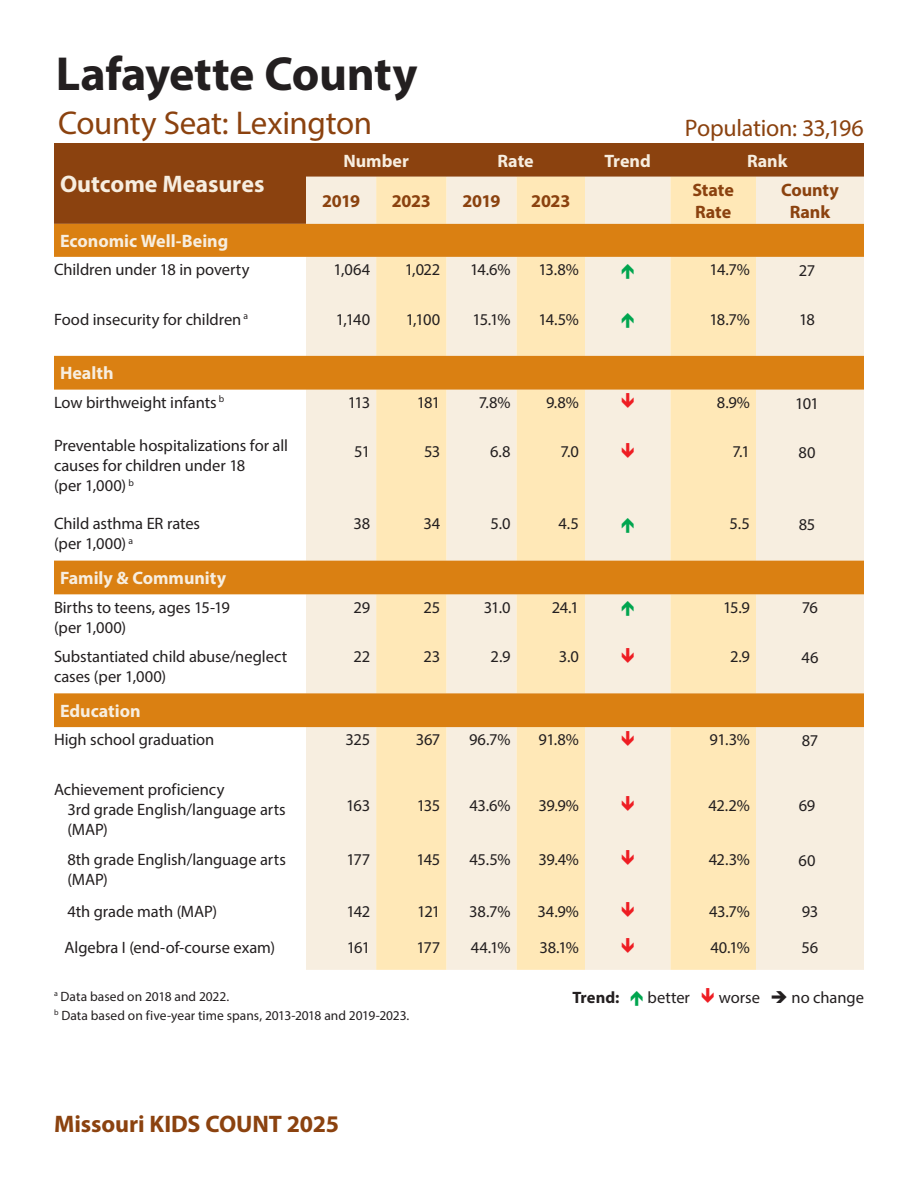
<style>
.page{position:relative;width:918px;height:1188px;background:#fff}
.page>*{position:absolute;margin:0;border:0;box-sizing:border-box;transform-origin:0 0}
.County_Name__TOC{font:700 48px "Myriad Pro";letter-spacing:-.01em;color:#231f20}
.County_Seat{font:33px "Myriad Pro";letter-spacing:-.01em;color:#8b420f}
.Page_subtitle{font:700 24px "Myriad Pro";letter-spacing:-.005em;color:#8b420f}
.t1{font:24px "Myriad Pro";letter-spacing:-.01em;color:#8b420f}
.Head{font:700 24px "Myriad Pro";color:#f7eee0}
.Domain_name{font:700 18px "Myriad Pro";color:#f7eee0}
.Column_subhead{font:700 18px/21.6px "Myriad Pro";letter-spacing:-.01em;color:#8b420f}
.Column_subhead-2{font:700 18px "Myriad Pro";color:#f7eee0}
.Row_head{font:16.5px/19.8px "Myriad Pro";letter-spacing:-.005em;color:#231f20}
.Numbers{font:16.5px "Myriad Pro";letter-spacing:-.03em;color:#231f20}
.t2{font:700 16.5px "Myriad Pro";color:#231f20}
.Footnote{font:13.5px "Myriad Pro";color:#231f20}
</style>
<div class="page">
<div style="left:54px;top:143px;width:810px;height:81px;background:#8b420f"></div>
<div style="left:306px;top:177px;width:558px;height:793px;background:#f7eee0"></div>
<svg style="left:376px;top:177px;width:380px;height:793px;background:#fbeac7"></svg>
<svg style="left:54px;top:224px;width:810px;height:503px"></svg>
<svg style="left:622px;top:263px;width:12px;height:15px"></svg>
<svg style="left:622px;top:313px;width:12px;height:15px"></svg>
<svg style="left:622px;top:393px;width:12px;height:15px"></svg>
<svg style="left:622px;top:443px;width:12px;height:15px"></svg>
<svg style="left:622px;top:518px;width:12px;height:15px"></svg>
<svg style="left:622px;top:601px;width:12px;height:15px"></svg>
<svg style="left:622px;top:648px;width:12px;height:15px"></svg>
<svg style="left:622px;top:731px;width:12px;height:15px"></svg>
<svg style="left:622px;top:796px;width:12px;height:15px"></svg>
<svg style="left:622px;top:850px;width:12px;height:15px"></svg>
<svg style="left:622px;top:902px;width:12px;height:15px"></svg>
<svg style="left:622px;top:938px;width:12px;height:15px"></svg>
<p class="County_Name__TOC" style="left:56px;top:42px;width:363px">Lafayette County</p>
<p class="County_Seat" style="left:58px;top:103px;width:316px">County Seat: Lexington</p>
<p class="t1" style="left:685px;top:113px;width:180px">Population: 33,196</p>
<p class="Head" style="left:60px;top:169px;width:206px">Outcome Measures</p>
<p class="Column_subhead-2" style="left:343px;top:149px;width:67px">Number</p>
<p class="Column_subhead-2" style="left:498px;top:149px;width:38px">Rate</p>
<p class="Column_subhead-2" style="left:605px;top:149px;width:48px">Trend</p>
<p class="Column_subhead-2" style="left:747px;top:149px;width:42px">Rank</p>
<p class="Column_subhead" style="left:322px;top:190px;width:40px">2019</p>
<p class="Column_subhead" style="left:392px;top:190px;width:41px">2023</p>
<p class="Column_subhead" style="left:462px;top:190px;width:40px">2019</p>
<p class="Column_subhead" style="left:531px;top:190px;width:41px">2023</p>
<p class="Column_subhead" style="left:692px;top:179px;width:43px">State<br>Rate</p>
<p class="Column_subhead" style="left:781px;top:179px;width:59px;text-align:center">County<br>Rank</p>
<p class="Domain_name" style="left:60px;top:229px;width:170px">Economic Well-Being</p>
<p class="Row_head" style="left:54px;top:260px;width:197px">Children under 18 in poverty</p>
<p class="Numbers" style="left:333px;top:260px;width:38px">1,064</p>
<p class="Numbers" style="left:405px;top:260px;width:37px">1,022</p>
<p class="Numbers" style="left:470px;top:260px;width:42px">14.6%</p>
<p class="Numbers" style="left:538px;top:260px;width:42px">13.8%</p>
<p class="Numbers" style="left:710px;top:260px;width:42px">14.7%</p>
<p class="Numbers" style="left:799px;top:260px;width:18px">27</p>
<p class="Row_head" style="left:54px;top:309px;width:196px">Food insecurity for children <sup>a</sup></p>
<p class="Numbers" style="left:336px;top:309px;width:36px">1,140</p>
<p class="Numbers" style="left:406px;top:309px;width:36px">1,100</p>
<p class="Numbers" style="left:472px;top:309px;width:40px">15.1%</p>
<p class="Numbers" style="left:538px;top:309px;width:42px">14.5%</p>
<p class="Numbers" style="left:709px;top:309px;width:42px">18.7%</p>
<p class="Numbers" style="left:799px;top:310px;width:17px">18</p>
<p class="Domain_name" style="left:60px;top:362px;width:55px">Health</p>
<p class="Row_head" style="left:54px;top:392px;width:172px">Low birthweight infants <sup>b</sup></p>
<p class="Numbers" style="left:348px;top:392px;width:24px">113</p>
<p class="Numbers" style="left:417px;top:392px;width:25px">181</p>
<p class="Numbers" style="left:479px;top:392px;width:33px">7.8%</p>
<p class="Numbers" style="left:546px;top:392px;width:34px">9.8%</p>
<p class="Numbers" style="left:717px;top:392px;width:35px">8.9%</p>
<p class="Numbers" style="left:795px;top:393px;width:25px">101</p>
<p class="Row_head" style="left:54px;top:436px;width:236px">Preventable hospitalizations for all causes for children under 18</p>
<p class="Row_head" style="left:54px;top:475px;width:81px">(per 1,000) <sup>b</sup></p>
<p class="Numbers" style="left:354px;top:442px;width:18px">51</p>
<p class="Numbers" style="left:424px;top:442px;width:18px">53</p>
<p class="Numbers" style="left:490px;top:442px;width:22px">6.8</p>
<p class="Numbers" style="left:560px;top:442px;width:20px">7.0</p>
<p class="Numbers" style="left:732px;top:442px;width:19px">7.1</p>
<p class="Numbers" style="left:799px;top:443px;width:18px">80</p>
<p class="Row_head" style="left:54px;top:514px;width:148px">Child asthma ER rates (per 1,000) <sup>a</sup></p>
<p class="Numbers" style="left:353px;top:514px;width:18px">38</p>
<p class="Numbers" style="left:423px;top:514px;width:18px">34</p>
<p class="Numbers" style="left:491px;top:514px;width:22px">5.0</p>
<p class="Numbers" style="left:558px;top:514px;width:22px">4.5</p>
<p class="Numbers" style="left:730px;top:514px;width:22px">5.5</p>
<p class="Numbers" style="left:799px;top:515px;width:18px">85</p>
<p class="Domain_name" style="left:60px;top:566px;width:168px">Family &amp; Community</p>
<p class="Row_head" style="left:54px;top:597px;width:177px">Births to teens, ages 15-19</p>
<p class="Row_head" style="left:54px;top:617px;width:74px">(per 1,000)</p>
<p class="Numbers" style="left:354px;top:597px;width:18px">29</p>
<p class="Numbers" style="left:424px;top:597px;width:18px">25</p>
<p class="Numbers" style="left:484px;top:597px;width:28px">31.0</p>
<p class="Numbers" style="left:552px;top:597px;width:29px">24.1</p>
<p class="Numbers" style="left:723px;top:597px;width:28px">15.9</p>
<p class="Numbers" style="left:802px;top:598px;width:18px">76</p>
<p class="Row_head" style="left:54px;top:647px;width:235px">Substantiated child abuse/neglect cases (per 1,000)</p>
<p class="Numbers" style="left:353px;top:647px;width:18px">22</p>
<p class="Numbers" style="left:424px;top:647px;width:18px">23</p>
<p class="Numbers" style="left:491px;top:647px;width:21px">2.9</p>
<p class="Numbers" style="left:559px;top:647px;width:22px">3.0</p>
<p class="Numbers" style="left:730px;top:647px;width:21px">2.9</p>
<p class="Numbers" style="left:801px;top:647px;width:19px">46</p>
<p class="Domain_name" style="left:60px;top:699px;width:82px">Education</p>
<p class="Row_head" style="left:54px;top:730px;width:162px">High school graduation</p>
<p class="Numbers" style="left:345px;top:730px;width:26px">325</p>
<p class="Numbers" style="left:416px;top:730px;width:26px">367</p>
<p class="Numbers" style="left:469px;top:730px;width:43px">96.7%</p>
<p class="Numbers" style="left:539px;top:730px;width:42px">91.8%</p>
<p class="Numbers" style="left:710px;top:730px;width:42px">91.3%</p>
<p class="Numbers" style="left:802px;top:731px;width:18px">87</p>
<p class="Row_head" style="left:54px;top:779px;width:172px">Achievement proficiency</p>
<p class="Row_head" style="left:68px;top:799px;width:220px">3rd grade English/language arts (MAP)</p>
<p class="Numbers" style="left:346px;top:795px;width:26px">163</p>
<p class="Numbers" style="left:417px;top:795px;width:25px">135</p>
<p class="Numbers" style="left:470px;top:795px;width:43px">43.6%</p>
<p class="Numbers" style="left:538px;top:795px;width:42px">39.9%</p>
<p class="Numbers" style="left:709px;top:795px;width:43px">42.2%</p>
<p class="Numbers" style="left:799px;top:795px;width:18px">69</p>
<p class="Row_head" style="left:68px;top:849px;width:220px">8th grade English/language arts (MAP)</p>
<p class="Numbers" style="left:346px;top:849px;width:25px">177</p>
<p class="Numbers" style="left:416px;top:849px;width:25px">145</p>
<p class="Numbers" style="left:469px;top:849px;width:43px">45.5%</p>
<p class="Numbers" style="left:539px;top:849px;width:42px">39.4%</p>
<p class="Numbers" style="left:709px;top:849px;width:43px">42.3%</p>
<p class="Numbers" style="left:799px;top:850px;width:18px">60</p>
<p class="Row_head" style="left:68px;top:901px;width:151px">4th grade math (MAP)</p>
<p class="Numbers" style="left:346px;top:901px;width:25px">142</p>
<p class="Numbers" style="left:417px;top:901px;width:25px">121</p>
<p class="Numbers" style="left:469px;top:901px;width:43px">38.7%</p>
<p class="Numbers" style="left:537px;top:901px;width:43px">34.9%</p>
<p class="Numbers" style="left:709px;top:901px;width:42px">43.7%</p>
<p class="Numbers" style="left:802px;top:902px;width:18px">93</p>
<p class="Row_head" style="left:64px;top:937px;width:212px">Algebra I (end-of-course exam)</p>
<p class="Numbers" style="left:347px;top:937px;width:25px">161</p>
<p class="Numbers" style="left:417px;top:937px;width:25px">177</p>
<p class="Numbers" style="left:471px;top:937px;width:41px">44.1%</p>
<p class="Numbers" style="left:539px;top:937px;width:41px">38.1%</p>
<p class="Numbers" style="left:710px;top:937px;width:41px">40.1%</p>
<p class="Numbers" style="left:802px;top:938px;width:18px">56</p>
<p class="t2" style="left:572px;top:987px;width:48px">Trend:</p>
<p class="Row_head" style="left:648px;top:988px;width:44px">better</p>
<p class="Row_head" style="left:719px;top:988px;width:147px">worse ➔ no change</p>
<p class="Footnote" style="left:54px;top:988px;width:177px"><sup>a</sup> Data based on 2018 and 2022.</p>
<p class="Footnote" style="left:54px;top:1007px;width:357px"><sup>b</sup> Data based on five-year time spans, 2013-2018 and 2019-2023.</p>
<p class="Page_subtitle" style="left:54px;top:1108px;width:287px">Missouri KIDS COUNT 2025</p>
</div>
